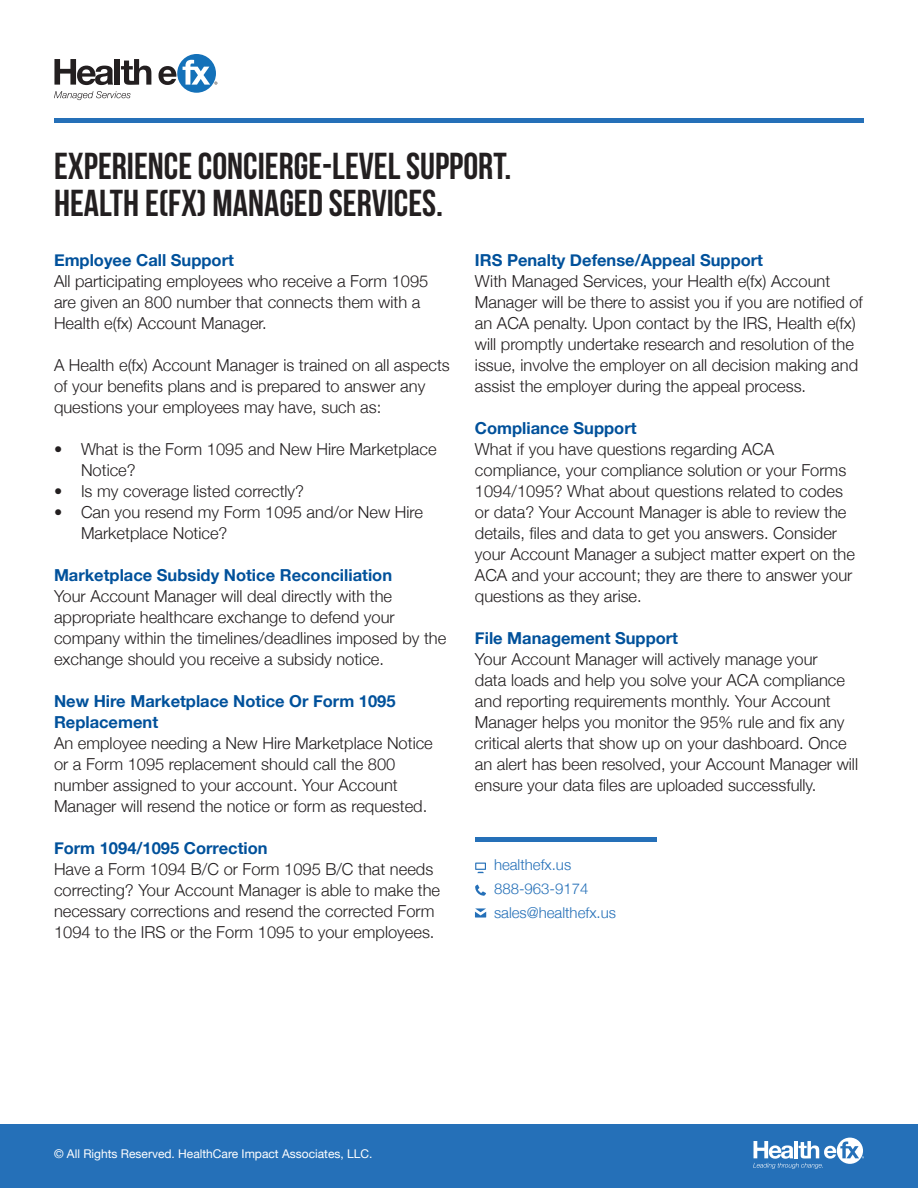
<style>
.page{position:relative;width:918px;height:1188px;background:#fff}
.page>*{position:absolute;margin:0;border:0;box-sizing:border-box;transform-origin:0 0}
.t1{font:700 37.5px "Bebas Neue";color:#231f20}
.t2{font:300 16.5px/21px "Helvetica Neue";color:#231f20}
.t3{font:700 16.5px/21px "Helvetica Neue";color:#01519b}
.t4{font:300 15px "Helvetica Neue";color:#2570b8}
.t5{font:12px "Helvetica Neue";color:#fff}
</style>
<div class="page">
<div style="left:0;top:1124px;width:918px;height:64px;background:#2570b8"></div>
<svg style="left:753px;top:1138px;width:111px;height:31px"></svg>
<hr style="left:54px;top:118px;width:810px;height:4px;background:#2570b8">
<div style="left:177px;top:54px;width:39px;height:39px;background:#1471b9;border-radius:50%"></div>
<svg style="left:159px;top:66px;width:17px;height:19px"></svg>
<svg style="left:54px;top:59px;width:59px;height:26px"></svg>
<div style="left:115px;top:59px;width:5px;height:26px;background:#231f20"></div>
<svg style="left:121px;top:59px;width:30px;height:26px"></svg>
<svg style="left:183px;top:60px;width:34px;height:25px"></svg>
<svg style="left:54px;top:91px;width:77px;height:9px"></svg>
<div style="left:475px;top:837px;width:182px;height:5px;background:#2570b8"></div>
<svg style="left:475px;top:885px;width:11px;height:11px"></svg>
<svg style="left:475px;top:863px;width:11px;height:10px"></svg>
<svg style="left:475px;top:908px;width:11px;height:10px"></svg>
<p class="t1" style="left:54px;top:145px;width:459px">EXPERIENCE CONCIERGE-LEVEL SUPPORT.</p>
<p class="t1" style="left:54px;top:183px;width:390px">HEALTH E(FX) MANAGED SERVICES.</p>
<p class="t3" style="left:54px;top:251px;width:181px">Employee Call Support</p>
<p class="t2" style="left:54px;top:270px;width:376px">All participating employees who receive a Form 1095 are given an 800 number that connects them with a<br>Health e(fx) Account Manager.</p>
<p class="t2" style="left:54px;top:354px;width:397px">A Health e(fx) Account Manager is trained on all aspects of your benefits plans and is prepared to answer any questions your employees may have, such as:</p>
<p class="t2" style="left:81px;top:438px;width:357px;text-indent:-27px">• What is the Form 1095 and New Hire Marketplace<br>Notice?</p>
<p class="t2" style="left:54px;top:480px;width:252px">• Is my coverage listed correctly?</p>
<p class="t2" style="left:81px;top:501px;width:344px;text-indent:-27px">• Can you resend my Form 1095 and/or New Hire<br>Marketplace Notice?</p>
<p class="t3" style="left:54px;top:566px;width:340px">Marketplace Subsidy Notice Reconciliation</p>
<p class="t2" style="left:54px;top:585px;width:394px">Your Account Manager will deal directly with the appropriate healthcare exchange to defend your company within the timelines/deadlines imposed by the exchange should you receive a subsidy notice.</p>
<p class="t3" style="left:54px;top:692px;width:343px">New Hire Marketplace Notice Or Form 1095<br>Replacement</p>
<p class="t2" style="left:54px;top:732px;width:380px">An employee needing a New Hire Marketplace Notice or a Form 1095 replacement should call the 800 number assigned to your account. Your Account Manager will resend the notice or form as requested.</p>
<p class="t3" style="left:54px;top:839px;width:215px">Form 1094/1095 Correction</p>
<p class="t2" style="left:54px;top:858px;width:388px">Have a Form 1094 B/C or Form 1095 B/C that needs correcting? Your Account Manager is able to make the necessary corrections and resend the corrected Form 1094 to the IRS or the Form 1095 to your employees.</p>
<p class="t3" style="left:475px;top:251px;width:290px">IRS Penalty Defense/Appeal Support</p>
<p class="t2" style="left:475px;top:270px;width:389px">With Managed Services, your Health e(fx) Account Manager will be there to assist you if you are notified of an ACA penalty. Upon contact by the IRS, Health e(fx) will promptly undertake research and resolution of the issue, involve the employer on all decision making and assist the employer during the appeal process.</p>
<p class="t3" style="left:475px;top:419px;width:163px">Compliance Support</p>
<p class="t2" style="left:475px;top:438px;width:382px">What if you have questions regarding ACA compliance, your compliance solution or your Forms 1094/1095? What about questions related to codes or data? Your Account Manager is able to review the details, files and data to get you answers. Consider your Account Manager a subject matter expert on the ACA and your account; they are there to answer your questions as they arise.</p>
<p class="t3" style="left:475px;top:629px;width:205px">File Management Support</p>
<p class="t2" style="left:475px;top:648px;width:385px">Your Account Manager will actively manage your<br>data loads and help you solve your ACA compliance and reporting requirements monthly. Your Account Manager helps you monitor the 95% rule and fix any critical alerts that show up on your dashboard. Once an alert has been resolved, your Account Manager will ensure your data files are uploaded successfully.</p>
<p class="t4" style="left:494px;top:853px;width:79px">healthefx.us</p>
<p class="t4" style="left:494px;top:877px;width:96px">888-963-9174</p>
<p class="t4" style="left:494px;top:901px;width:123px">sales@healthefx.us</p>
<p class="t5" style="left:54px;top:1145px;width:320px">© All Rights Reserved. HealthCare Impact Associates, LLC.</p>
</div>
